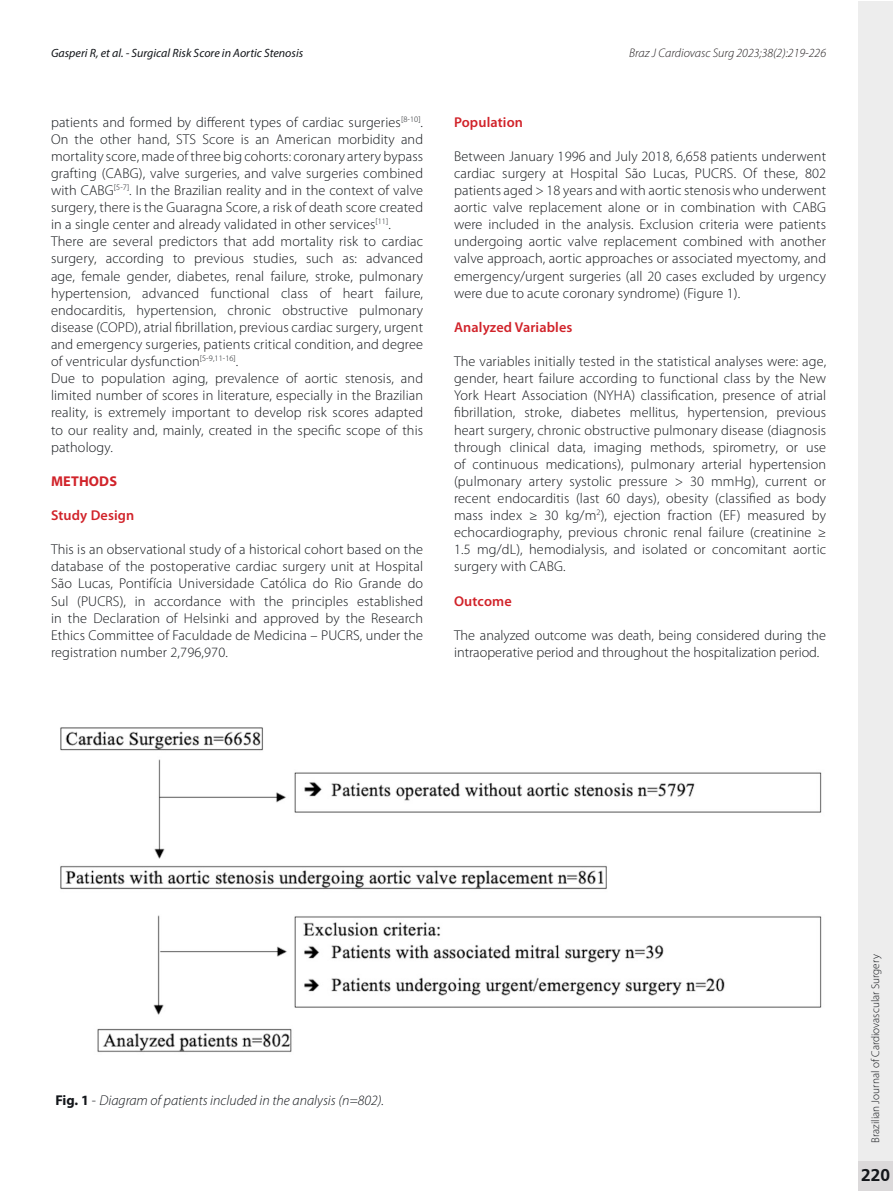
<style>
.page{position:relative;width:893px;height:1191px;background:#fff}
.page>*{position:absolute;margin:0;border:0;box-sizing:border-box;transform-origin:0 0}
.t1{font:700 18px "Frutiger";color:#13161a}
.Texto__s{font:300 14.25px/17.1px "Myriad Pro";letter-spacing:.01em;color:#13161a;text-align:justify}
.Texto__s-2{font:italic 300 14.25px "Myriad Pro";color:#13161a}
.Texto__s-3{font:600 14.25px "Myriad Pro";letter-spacing:.01em;color:#d1232a}
.Texto__s-4{font:700 14.25px "Myriad Pro";letter-spacing:.01em;color:#d1232a}
.t2{font:italic 300 12.45px "Myriad Pro";color:#231f20}
.t3{font:italic 12px "Myriad Pro";color:#13161a}
.t4{font:300 11.25px "Myriad Pro";color:#13161a}
.s1{font-weight:700;font-style:normal}
.s2{font-style:normal}
</style>
<div class="page">
<div style="left:858px;top:1px;width:35px;height:1189px;background:#ededed"></div>
<div style="left:858px;top:1161px;width:35px;height:30px;background:#dbd9da"></div>
<img style="left:60px;top:727px;width:762px;height:326px">
<p class="t3" style="left:51px;top:46px;width:254px">Gasperi R, et al. - Surgical Risk Score in Aortic Stenosis</p>
<p class="t2" style="left:629px;top:47px;width:198px">Braz J Cardiovasc Surg 2023;38(2):219-226</p>
<p class="Texto__s" style="left:51px;top:113px;width:374px">patients and formed by different types of cardiac surgeries<sup>[8-10]</sup>.<br>On the other hand, STS Score is an American morbidity and mortality score, made of three big cohorts: coronary artery bypass grafting (CABG), valve surgeries, and valve surgeries combined with CABG<sup>[5-7]</sup>. In the Brazilian reality and in the context of valve surgery, there is the Guaragna Score, a risk of death score created in a single center and already validated in other services<sup>[11]</sup>.</p>
<p class="Texto__s" style="left:51px;top:233px;width:374px">There are several predictors that add mortality risk to cardiac surgery, according to previous studies, such as: advanced age, female gender, diabetes, renal failure, stroke, pulmonary hypertension, advanced functional class of heart failure, endocarditis, hypertension, chronic obstructive pulmonary disease (COPD), atrial fibrillation, previous cardiac surgery, urgent and emergency surgeries, patients critical condition, and degree of ventricular dysfunction<sup>[5-9,11-16]</sup>.</p>
<p class="Texto__s" style="left:51px;top:370px;width:374px">Due to population aging, prevalence of aortic stenosis, and limited number of scores in literature, especially in the Brazilian reality, is extremely important to develop risk scores adapted to our reality and, mainly, created in the specific scope of this pathology.</p>
<p class="Texto__s-4" style="left:51px;top:473px;width:68px">METHODS</p>
<p class="Texto__s-3" style="left:51px;top:506px;width:85px">Study Design</p>
<p class="Texto__s" style="left:51px;top:541px;width:374px">This is an observational study of a historical cohort based on the database of the postoperative cardiac surgery unit at Hospital São Lucas, Pontifícia Universidade Católica do Rio Grande do Sul (PUCRS), in accordance with the principles established in the Declaration of Helsinki and approved by the Research Ethics Committee of Faculdade de Medicina – PUCRS, under the registration number 2,796,970.</p>
<p class="Texto__s-3" style="left:454px;top:113px;width:71px">Population</p>
<p class="Texto__s" style="left:454px;top:147px;width:374px">Between January 1996 and July 2018, 6,658 patients underwent cardiac surgery at Hospital São Lucas, PUCRS. Of these, 802 patients aged &gt; 18 years and with aortic stenosis who underwent aortic valve replacement alone or in combination with CABG were included in the analysis. Exclusion criteria were patients undergoing aortic valve replacement combined with another valve approach, aortic approaches or associated myectomy, and emergency/urgent surgeries (all 20 cases excluded by urgency were due to acute coronary syndrome) (Figure 1).</p>
<p class="Texto__s-3" style="left:454px;top:318px;width:120px">Analyzed Variables</p>
<p class="Texto__s" style="left:454px;top:353px;width:374px">The variables initially tested in the statistical analyses were: age, gender, heart failure according to functional class by the New York Heart Association (NYHA) classification, presence of atrial fibrillation, stroke, diabetes mellitus, hypertension, previous heart surgery, chronic obstructive pulmonary disease (diagnosis through clinical data, imaging methods, spirometry, or use of continuous medications), pulmonary arterial hypertension (pulmonary artery systolic pressure &gt; 30 mmHg), current or recent endocarditis (last 60 days), obesity (classified as body mass index ≥ 30 kg/m<sup>2</sup>), ejection fraction (EF) measured by echocardiography, previous chronic renal failure (creatinine ≥ 1.5 mg/dL), hemodialysis, and isolated or concomitant aortic surgery with CABG.</p>
<p class="Texto__s-3" style="left:454px;top:592px;width:59px">Outcome</p>
<p class="Texto__s" style="left:454px;top:626px;width:374px">The analyzed outcome was death, being considered during the intraoperative period and throughout the hospitalization period.</p>
<p class="Texto__s-2" style="left:55px;top:1092px;width:330px"><span class="s1">Fig. 1</span> <span class="s2">-</span> Diagram of patients included in the analysis (n=802).</p>
<p class="t4" style="left:869px;top:1142px;width:190px;rotate:-90deg">Brazilian Journal of Cardiovascular Surgery</p>
<p class="t1" style="left:861px;top:1164px;width:30px">220</p>
</div>
